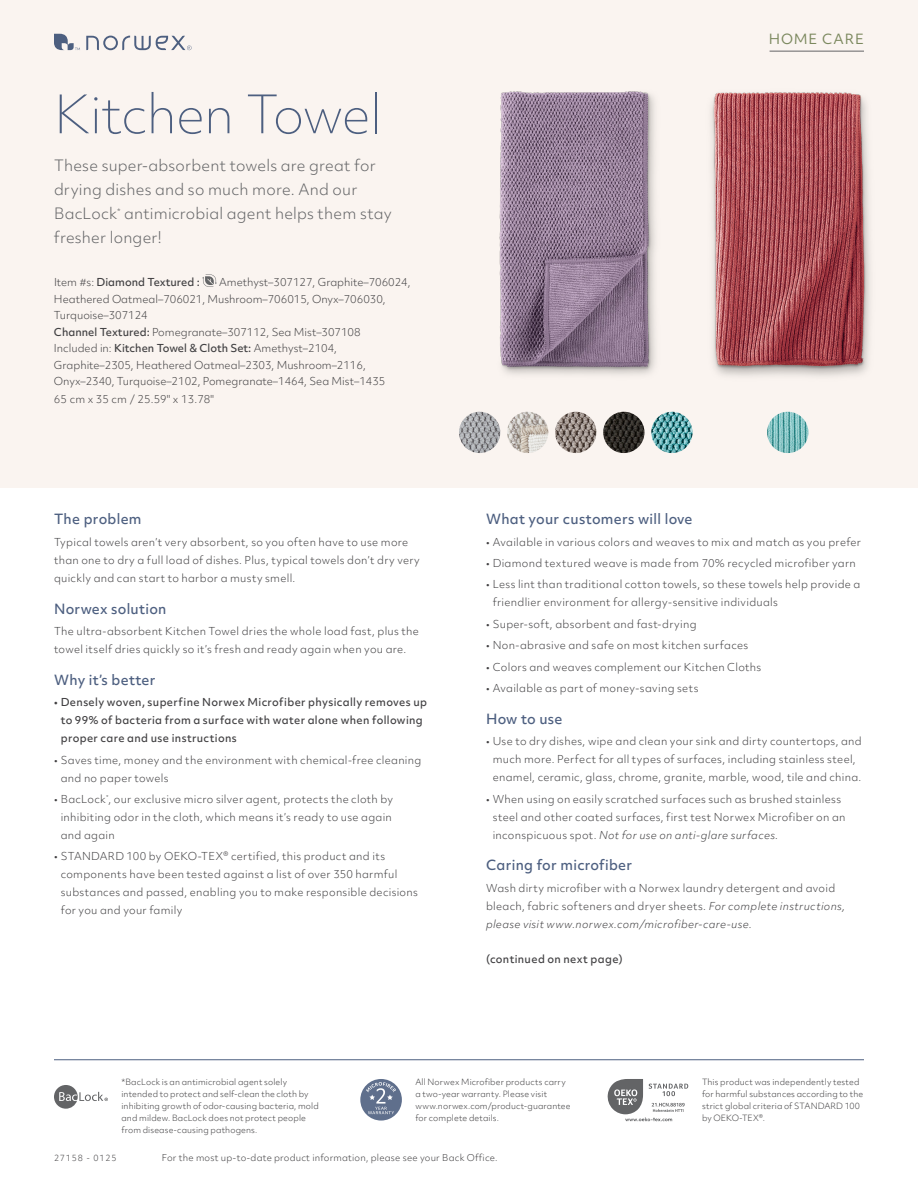
<style>
.page{position:relative;width:918px;height:1188px;background:#fff}
.page>*{position:absolute;margin:0;border:0;box-sizing:border-box;transform-origin:0 0}
.t1{font:100 51px "Objektiv Mk 2";letter-spacing:-.02em;color:#4d5f80}
.t2{font:300 15px/24px "Objektiv Mk 2";letter-spacing:.015em;color:#636466}
.t3{font:500 13.5px "Objektiv Mk 2";letter-spacing:.02em;color:#4d5f80}
.t4{font:13.5px "Objektiv Mk 2";letter-spacing:.065em;color:#7b885e}
.t5{font:300 10.5px/18px "Objektiv Mk 2";letter-spacing:.025em;color:#414042}
.t6{font:300 10.5px/16.5px "Objektiv Mk 2";color:#414042}
.t7{font:500 10.5px/18px "Objektiv Mk 2";letter-spacing:.03em;color:#414042}
.t8{font:500 10.5px "Objektiv Mk 2";color:#414042}
.t9{font:300 9px "Objektiv Mk 2";letter-spacing:.02em;color:#414042}
.t10{font:300 8.25px/12px "Objektiv Mk 2";letter-spacing:.015em;color:#414042}
.t11{font:300 8.25px "Objektiv Mk 2";letter-spacing:.1em;color:#414042}
.s1{font-weight:300}
.s2{font-weight:500}
.s3{font-style:italic}
</style>
<div class="page">
<div style="left:0;top:0;width:918px;height:487px;background:#faf4f0"></div>
<img style="left:499px;top:91px;width:144px;height:284px">
<img style="left:643px;top:92px;width:227px;height:285px">
<svg style="left:86px;top:36px;width:106px;height:14px"></svg>
<svg style="left:54px;top:34px;width:26px;height:16px"></svg>
<hr style="left:770px;top:51px;width:94px;height:1px;background:#636466">
<svg style="left:202px;top:274px;width:15px;height:13px"></svg>
<img style="left:603px;top:412px;width:42px;height:41px;border-radius:21px">
<img style="left:651px;top:412px;width:42px;height:41px;border-radius:21px">
<img style="left:555px;top:412px;width:41px;height:41px;border-radius:21px">
<img style="left:507px;top:412px;width:41px;height:41px;border-radius:21px">
<img style="left:459px;top:412px;width:41px;height:41px;border-radius:21px">
<img style="left:767px;top:412px;width:41px;height:41px;border-radius:21px">
<hr style="left:54px;top:1059px;width:810px;height:1px;background:#4d5f80">
<svg style="left:360px;top:1079px;width:42px;height:42px"></svg>
<svg style="left:366px;top:1082px;width:30px;height:32px"></svg>
<svg style="left:607px;top:1079px;width:81px;height:42px"></svg>
<svg style="left:54px;top:1085px;width:54px;height:24px"></svg>
<h1 class="t1" style="left:54px;top:79px;width:329px">Kitchen Towel</h1>
<h2 class="t2" style="left:54px;top:153px;width:339px">These super-absorbent towels are great for drying dishes and so much more. And our BacLock<sup>*</sup> antimicrobial agent helps them stay fresher longer!</h2>
<p class="t8" style="left:54px;top:275px;width:147px"><span class="s1">Item #s:</span> Diamond Textured :</p>
<p class="t6" style="left:54px;top:274px;width:358px;text-indent:165px">Amethyst–307127, Graphite–706024, Heathered Oatmeal–706021, Mushroom–706015, Onyx–706030, Turquoise–307124<br><span class="s2">Channel Textured:</span> Pomegranate–307112, Sea Mist–307108<br>Included in: <span class="s2">Kitchen Towel &amp; Cloth Set:</span> Amethyst–2104, Graphite–2305, Heathered Oatmeal–2303, Mushroom–2116, Onyx–2340, Turquoise–2102, Pomegranate–1464, Sea Mist–1435</p>
<p class="t5" style="left:54px;top:390px;width:161px">65 cm x 35 cm / 25.59" x 13.78"</p>
<p class="t3" style="left:54px;top:510px;width:89px">The problem</p>
<p class="t5" style="left:54px;top:533px;width:367px">Typical towels aren’t very absorbent, so you often have to use more than one to dry a full load of dishes. Plus, typical towels don’t dry very quickly and can start to harbor a musty smell.</p>
<p class="t3" style="left:54px;top:599px;width:114px">Norwex solution</p>
<p class="t5" style="left:54px;top:622px;width:367px">The ultra-absorbent Kitchen Towel dries the whole load fast, plus the towel itself dries quickly so it’s fresh and ready again when you are.</p>
<p class="t3" style="left:54px;top:670px;width:103px">Why it’s better</p>
<p class="t7" style="left:61px;top:693px;width:368px;text-indent:-7px">• Densely woven, superfine Norwex Microfiber physically removes up to 99% of bacteria from a surface with water alone when following proper care and use instructions</p>
<p class="t5" style="left:61px;top:751px;width:362px;text-indent:-7px">• Saves time, money and the environment with chemical-free cleaning and no paper towels</p>
<p class="t5" style="left:61px;top:790px;width:334px;text-indent:-7px">• BacLock<sup>*</sup>, our exclusive micro silver agent, protects the cloth by inhibiting odor in the cloth, which means it’s ready to use again and again</p>
<p class="t5" style="left:61px;top:847px;width:359px;text-indent:-7px">• STANDARD 100 by OEKO-TEX® certified, this product and its components have been tested against a list of over 350 harmful substances and passed, enabling you to make responsible decisions for you and your family</p>
<p class="t4" style="left:769px;top:30px;width:97px">HOME CARE</p>
<p class="t3" style="left:486px;top:510px;width:208px">What your customers will love</p>
<p class="t5" style="left:486px;top:533px;width:377px">• Available in various colors and weaves to mix and match as you prefer</p>
<p class="t5" style="left:486px;top:554px;width:371px">• Diamond textured weave is made from 70% recycled microfiber yarn</p>
<p class="t5" style="left:493px;top:575px;width:369px;text-indent:-7px">• Less lint than traditional cotton towels, so these towels help provide a friendlier environment for allergy-sensitive individuals</p>
<p class="t5" style="left:486px;top:615px;width:212px">• Super-soft, absorbent and fast-drying</p>
<p class="t5" style="left:486px;top:636px;width:264px">• Non-abrasive and safe on most kitchen surfaces</p>
<p class="t5" style="left:486px;top:658px;width:277px">• Colors and weaves complement our Kitchen Cloths</p>
<p class="t5" style="left:486px;top:679px;width:214px">• Available as part of money-saving sets</p>
<p class="t3" style="left:486px;top:709px;width:78px">How to use</p>
<p class="t5" style="left:493px;top:732px;width:371px;text-indent:-7px">• Use to dry dishes, wipe and clean your sink and dirty countertops, and much more. Perfect for all types of surfaces, including stainless steel, enamel, ceramic, glass, chrome, granite, marble, wood, tile and china.</p>
<p class="t5" style="left:493px;top:790px;width:354px;text-indent:-7px">• When using on easily scratched surfaces such as brushed stainless steel and other coated surfaces, first test Norwex Microfiber on an inconspicuous spot. <span class="s3">Not for use on anti-glare surfaces.</span></p>
<p class="t3" style="left:486px;top:856px;width:148px">Caring for microfiber</p>
<p class="t5" style="left:486px;top:879px;width:361px">Wash dirty microfiber with a Norwex laundry detergent and avoid bleach, fabric softeners and dryer sheets. <span class="s3">For complete instructions, please visit www.norwex.com/microfiber-care-use.</span></p>
<p class="t7" style="left:486px;top:950px;width:138px">(continued on next page)</p>
<p class="t10" style="left:122px;top:1076px;width:199px">*BacLock is an antimicrobial agent solely intended to protect and self-clean the cloth by inhibiting growth of odor-causing bacteria, mold and mildew. BacLock does not protect people from disease-causing pathogens.</p>
<p class="t10" style="left:415px;top:1076px;width:157px">All Norwex Microfiber products carry a two-year warranty. Please visit www.norwex.com/product-guarantee for complete details.</p>
<p class="t10" style="left:702px;top:1076px;width:163px">This product was independently tested for harmful substances according to the strict global criteria of STANDARD 100 by OEKO-TEX®.</p>
<p class="t11" style="left:54px;top:1152px;width:64px">27158 - 0125</p>
<p class="t9" style="left:162px;top:1151px;width:337px">For the most up-to-date product information, please see your Back Office.</p>
</div>
